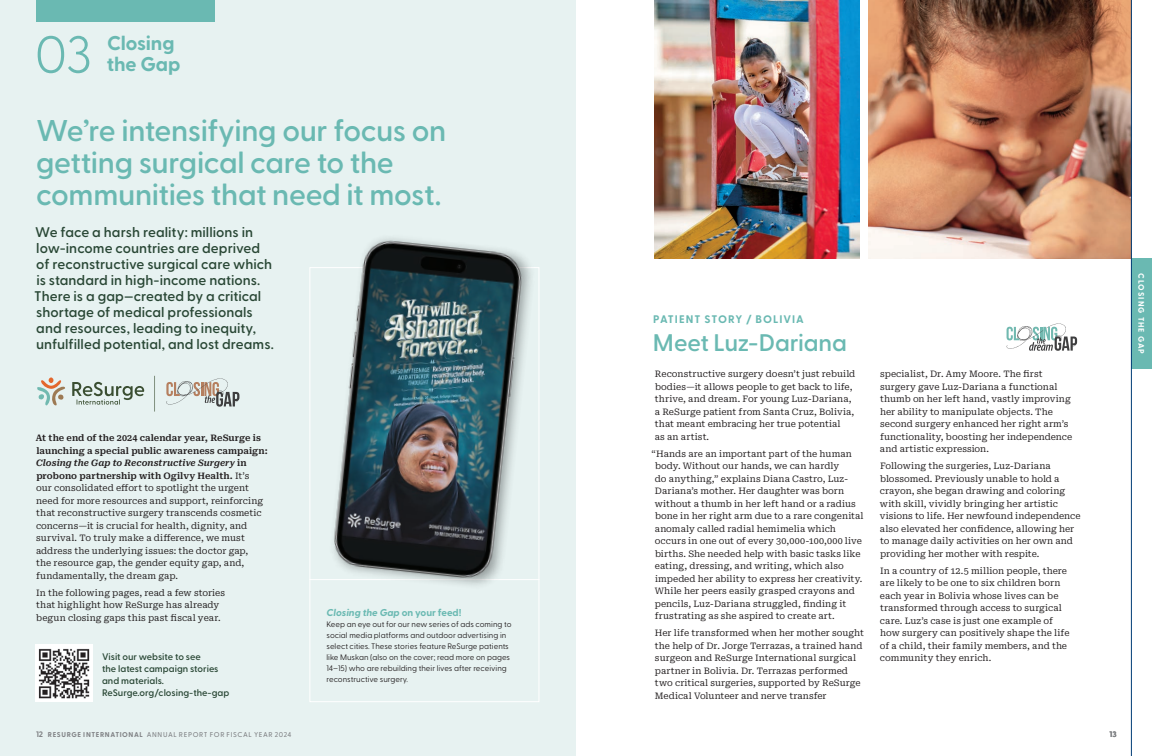
<style>
.page{position:relative;width:1152px;height:756px;background:#fff}
.page>*{position:absolute;margin:0;border:0;box-sizing:border-box;transform-origin:0 0}
.Title_3{font:300 52px "Greycliff CF";color:#6ab9b2}
.Title_3-2{font:600 30px/32px "Greycliff CF";letter-spacing:-.015em;color:#6ab9b2}
.Title_3-3{font:600 24px "Greycliff CF";letter-spacing:-.01em;color:#6ab9b2}
.Title_1{font:700 20px "Greycliff CF";letter-spacing:-.01em;color:#6ab9b2}
.K1_-_Kicker{font:600 14px/16px "Greycliff CF";color:#294735}
.HEADER_TITLE{font:700 11px "Greycliff CF";letter-spacing:.085em;color:#6ab9b2}
.t1{font:italic 700 10px "Greycliff CF";color:#6ab9b2}
.t2{font:600 9.5px/12px "Greycliff CF";color:#294735}
.P1_Serif{font:9px/12.5px "Roboto Serif";letter-spacing:.005em;color:#231f20}
.t3{font:8px/11px "Greycliff CF";color:#231f20}
.t4{font:700 8px "Greycliff CF";letter-spacing:.12em;color:#fff}
.t5{font:700 8px "Greycliff CF";color:#808285}
.t6{font:500 7px "Greycliff CF";letter-spacing:.08em;color:#808285}
.s1{font-weight:600}
.s2{font-weight:600;font-style:italic}
.s3{font-style:normal}
.s4{font-weight:700;font-size:8px}
.s5{font-weight:700}
</style>
<div class="page">
<div style="left:0;top:0;width:576px;height:756px;background:#e7f2f1"></div>
<hr style="left:309px;top:579px;width:230px;height:1px;background:#fff">
<div style="left:1131px;top:258px;width:21px;height:111px;background:#6ab9b2"></div>
<div style="left:36px;top:0;width:179px;height:22px;background:#6ab9b2"></div>
<img style="left:314px;top:238px;width:226px;height:356px">
<svg style="left:37px;top:377px;width:28px;height:28px"></svg>
<svg style="left:72px;top:382px;width:72px;height:23px"></svg>
<svg style="left:166px;top:378px;width:73px;height:29px"></svg>
<hr style="left:154px;top:376px;width:1px;height:36px;background:#3a4e31">
<div style="left:35px;top:644px;width:58px;height:58px;background:#fff"></div>
<img style="left:38px;top:648px;width:52px;height:51px">
<svg style="left:1007px;top:323px;width:70px;height:28px"></svg>
<img style="left:655px;top:0;width:205px;height:258px">
<img style="left:868px;top:0;width:263px;height:258px">
<hr style="left:1131px;top:0;width:1px;height:756px;background:#013c76">
<p class="Title_3" style="left:35px;top:16px;width:59px">03</p>
<p class="Title_1" style="left:107px;top:28px;width:69px">Closing</p>
<p class="Title_1" style="left:107px;top:49px;width:75px">the Gap</p>
<p class="Title_3-2" style="left:36px;top:113px;width:412px">We’re intensifying our focus on getting surgical care to the communities that need it most.</p>
<p class="K1_-_Kicker" style="left:34px;top:223px;width:241px">We face a harsh reality: millions in low-income countries are deprived of reconstructive surgical care which is standard in high-income nations.<br>There is a gap—created by a critical shortage of medical professionals and resources, leading to inequity, unfulfilled potential, and lost dreams.</p>
<p class="P1_Serif" style="left:36px;top:431px;width:233px"><span class="s1">At the end of the 2024 calendar year, ReSurge is launching a special public awareness campaign:<br></span><span class="s2">Closing the Gap to Reconstructive Surgery</span> <span class="s1">in probono partnership with Ogilvy Health.</span> It’s<br>our consolidated effort to spotlight the urgent need for more resources and support, reinforcing that reconstructive surgery transcends cosmetic concerns—it is crucial for health, dignity, and survival. To truly make a difference, we must address the underlying issues: the doctor gap,<br>the resource gap, the gender equity gap, and, fundamentally, the dream gap.</p>
<p class="P1_Serif" style="left:36px;top:585px;width:190px">In the following pages, read a few stories that highlight how ReSurge has already begun closing gaps this past fiscal year.</p>
<p class="t2" style="left:102px;top:650px;width:129px">Visit our website to see<br>the latest campaign stories and materials.<br>ReSurge.org/closing-the-gap</p>
<p class="t1" style="left:326px;top:604px;width:136px">Closing the Gap <span class="s3">on your feed!</span></p>
<p class="t3" style="left:326px;top:618px;width:187px">Keep an eye out for our new series of ads coming to social media platforms and outdoor advertising in select cities. These stories feature ReSurge patients like Muskan (also on the cover; read more on pages 14–15) who are rebuilding their lives after receiving reconstructive surgery.</p>
<p class="HEADER_TITLE" style="left:653px;top:311px;width:152px">PATIENT STORY / BOLIVIA</p>
<p class="Title_3-3" style="left:653px;top:325px;width:196px">Meet Luz-Dariana</p>
<p class="P1_Serif" style="left:655px;top:367px;width:202px">Reconstructive surgery doesn’t just rebuild bodies—it allows people to get back to life, thrive, and dream. For young Luz-Dariana, a ReSurge patient from Santa Cruz, Bolivia, that meant embracing her true potential<br>as an artist.</p>
<p class="P1_Serif" style="left:655px;top:446px;width:210px;text-indent:-3px">“Hands are an important part of the human body. Without our hands, we can hardly<br>do anything,” explains Diana Castro, Luz-Dariana’s mother. Her daughter was born without a thumb in her left hand or a radius bone in her right arm due to a rare congenital anomaly called radial hemimelia which occurs in one out of every 30,000-100,000 live births. She needed help with basic tasks like eating, dressing, and writing, which also impeded her ability to express her creativity.<br>While her peers easily grasped crayons and pencils, Luz-Dariana struggled, finding it frustrating as she aspired to create art.</p>
<p class="P1_Serif" style="left:655px;top:626px;width:211px">Her life transformed when her mother sought the help of Dr. Jorge Terrazas, a trained hand surgeon and ReSurge International surgical partner in Bolivia. Dr. Terrazas performed two critical surgeries, supported by ReSurge Medical Volunteer and nerve transfer</p>
<p class="P1_Serif" style="left:880px;top:367px;width:194px">specialist, Dr. Amy Moore. The first surgery gave Luz-Dariana a functional thumb on her left hand, vastly improving her ability to manipulate objects. The second surgery enhanced her right arm’s functionality, boosting her independence and artistic expression.</p>
<p class="P1_Serif" style="left:880px;top:459px;width:202px">Following the surgeries, Luz-Dariana blossomed. Previously unable to hold a crayon, she began drawing and coloring with skill, vividly bringing her artistic visions to life. Her newfound independence also elevated her confidence, allowing her to manage daily activities on her own and providing her mother with respite.</p>
<p class="P1_Serif" style="left:880px;top:563px;width:191px">In a country of 12.5 million people, there are likely to be one to six children born each year in Bolivia whose lives can be transformed through access to surgical care. Luz’s case is just one example of how surgery can positively shape the life of a child, their family members, and the community they enrich.</p>
<p class="t6" style="left:36px;top:730px;width:257px"><span class="s4">12</span> <span class="s5">RESURGE INTERNATIONAL</span> ANNUAL REPORT FOR FISCAL YEAR 2024</p>
<p class="t5" style="left:1110px;top:728px;width:9px">13</p>
<p class="t4" style="left:1147px;top:273px;width:82px;rotate:90deg">CLOSING THE GAP</p>
</div>
